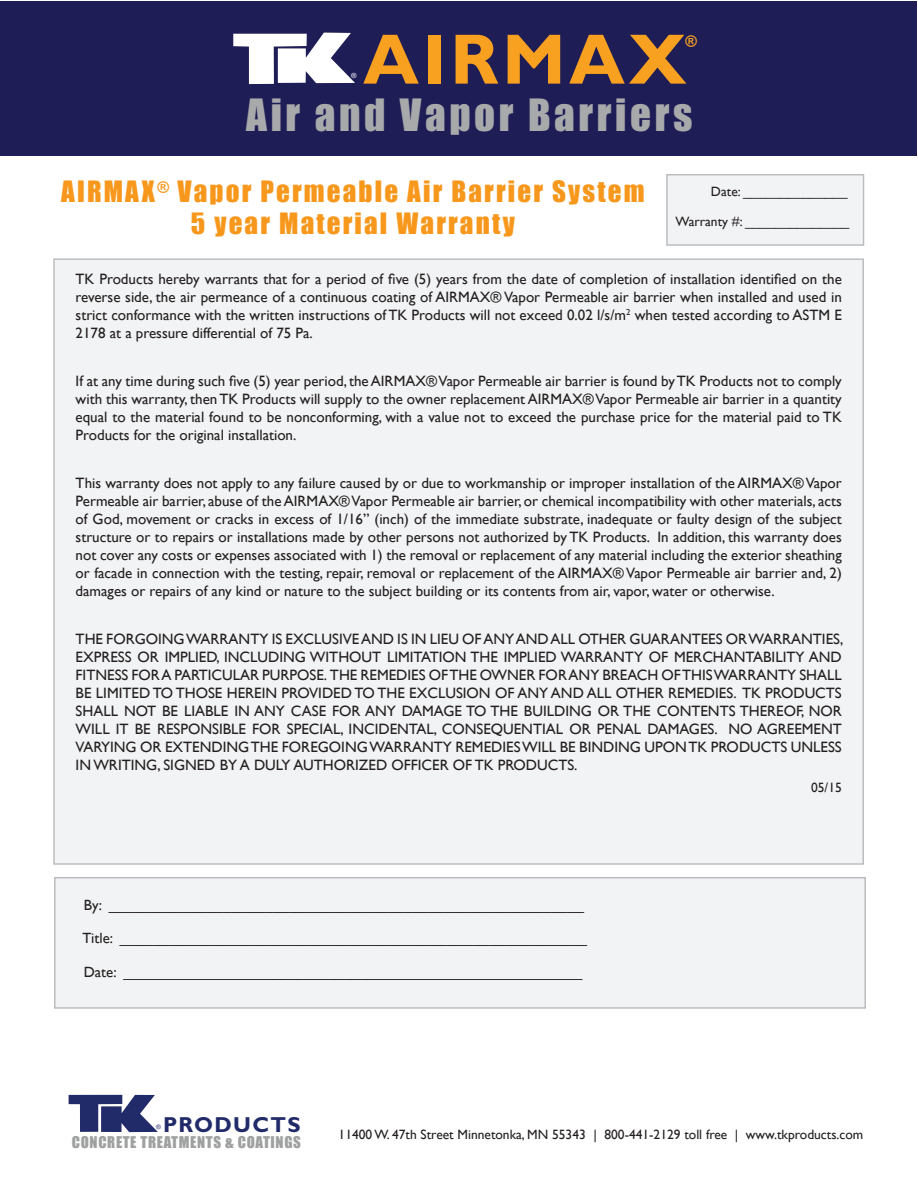
<style>
.page{position:relative;width:918px;height:1188px;background:#fff}
.page>*{position:absolute;margin:0;border:0;box-sizing:border-box;transform-origin:0 0}
.t1{font:700 71.55px "Gill Sans";letter-spacing:.05em;color:#f8a01f}
.t2{font:41.1px "Impact";letter-spacing:.085em;color:#a7a9ab}
.t3{font:27px/32.4px "Impact";letter-spacing:.08em;color:#f7981d;text-align:center}
.t4{font:700 21.75px "Gill Sans";letter-spacing:.06em;color:#222b69}
.t5{font:700 15.6px "Gill Sans";color:#f8a01f}
.t6{font:15px/18px "Gill Sans";color:#231f20;text-align:justify}
.t7{font:15px "Impact";letter-spacing:.045em;color:#9fa1a1}
.t8{font:14.85px "Gill Sans";color:#231f20}
.t9{font:13.5px "Gill Sans";color:#231f20}
.t10{font:12px "Myriad";color:#fff}
.t11{font:6.45px "Gill Sans";color:#222b69}
</style>
<div class="page">
<div style="left:1px;top:1px;width:916px;height:155px;background:#1f1d56"></div>
<div style="left:666px;top:174px;width:198px;height:72px;background:#f2f3f4;border:2px solid #bcbdc0"></div>
<div style="left:54px;top:877px;width:812px;height:132px;background:#f2f3f4;border:2px solid #bcbdc0"></div>
<div style="left:53px;top:258px;width:811px;height:607px;background:#f2f3f4;border:2px solid #bcbdc0"></div>
<svg style="left:233px;top:33px;width:122px;height:51px"></svg>
<svg style="left:69px;top:1095px;width:89px;height:37px"></svg>
<h1 class="t1" style="left:363px;top:16px;width:325px">AIRMAX</h1>
<p class="t5" style="left:685px;top:32px;width:13px">®</p>
<p class="t10" style="left:351px;top:71px;width:8px">®</p>
<h2 class="t2" style="left:246px;top:83px;width:448px">Air and Vapor Barriers</h2>
<h3 class="t3" style="left:61px;top:174px;width:585px">AIRMAX<sup>®</sup> Vapor Permeable Air Barrier System<br>5 year Material Warranty</h3>
<p class="t9" style="left:711px;top:184px;width:138px">Date: ______________</p>
<p class="t9" style="left:676px;top:214px;width:175px">Warranty #: ______________</p>
<p class="t6" style="left:76px;top:270px;width:768px">TK Products hereby warrants that for a period of five (5) years from the date of completion of installation identified on the reverse side, the air permeance of a continuous coating of AIRMAX® Vapor Permeable air barrier when installed and used in strict conformance with the written instructions of TK Products will not exceed 0.02 l/s/m<sup>2</sup> when tested according to ASTM E 2178 at a pressure differential of 75 Pa.</p>
<p class="t6" style="left:76px;top:372px;width:768px">If at any time during such five (5) year period, the AIRMAX® Vapor Permeable air barrier is found by TK Products not to comply with this warranty, then TK Products will supply to the owner replacement AIRMAX® Vapor Permeable air barrier in a quantity equal to the material found to be nonconforming, with a value not to exceed the purchase price for the material paid to TK Products for the original installation.</p>
<p class="t6" style="left:76px;top:474px;width:768px">This warranty does not apply to any failure caused by or due to workmanship or improper installation of the AIRMAX® Vapor Permeable air barrier, abuse of the AIRMAX® Vapor Permeable air barrier, or chemical incompatibility with other materials, acts of God, movement or cracks in excess of 1/16” (inch) of the immediate substrate, inadequate or faulty design of the subject structure or to repairs or installations made by other persons not authorized by TK Products. In addition, this warranty does not cover any costs or expenses associated with 1) the removal or replacement of any material including the exterior sheathing or facade in connection with the testing, repair, removal or replacement of the AIRMAX® Vapor Permeable air barrier and, 2) damages or repairs of any kind or nature to the subject building or its contents from air, vapor, water or otherwise.</p>
<p class="t6" style="left:76px;top:630px;width:769px">THE FORGOING WARRANTY IS EXCLUSIVE AND IS IN LIEU OF ANY AND ALL OTHER GUARANTEES OR WARRANTIES, EXPRESS OR IMPLIED, INCLUDING WITHOUT LIMITATION THE IMPLIED WARRANTY OF MERCHANTABILITY AND FITNESS FOR A PARTICULAR PURPOSE. THE REMEDIES OF THE OWNER FOR ANY BREACH OF THIS WARRANTY SHALL BE LIMITED TO THOSE HEREIN PROVIDED TO THE EXCLUSION OF ANY AND ALL OTHER REMEDIES. TK PRODUCTS SHALL NOT BE LIABLE IN ANY CASE FOR ANY DAMAGE TO THE BUILDING OR THE CONTENTS THEREOF, NOR WILL IT BE RESPONSIBLE FOR SPECIAL, INCIDENTAL, CONSEQUENTIAL OR PENAL DAMAGES. NO AGREEMENT VARYING OR EXTENDING THE FOREGOING WARRANTY REMEDIES WILL BE BINDING UPON TK PRODUCTS UNLESS IN WRITING, SIGNED BY A DULY AUTHORIZED OFFICER OF TK PRODUCTS.</p>
<p class="t9" style="left:811px;top:780px;width:32px">05/15</p>
<p class="t8" style="left:84px;top:896px;width:502px">By: __________________________________________________________</p>
<p class="t8" style="left:82px;top:930px;width:506px">Title: _________________________________________________________</p>
<p class="t8" style="left:84px;top:963px;width:500px">Date: ________________________________________________________</p>
<p class="t11" style="left:156px;top:1123px;width:6px">®</p>
<h3 class="t4" style="left:163px;top:1112px;width:139px">PRODUCTS</h3>
<p class="t7" style="left:72px;top:1131px;width:231px">CONCRETE TREATMENTS &amp; COATINGS</p>
<p class="t9" style="left:339px;top:1126px;width:526px">11400 W. 47th Street Minnetonka, MN 55343 | 800-441-2129 toll free | www.tkproducts.com</p>
</div>
